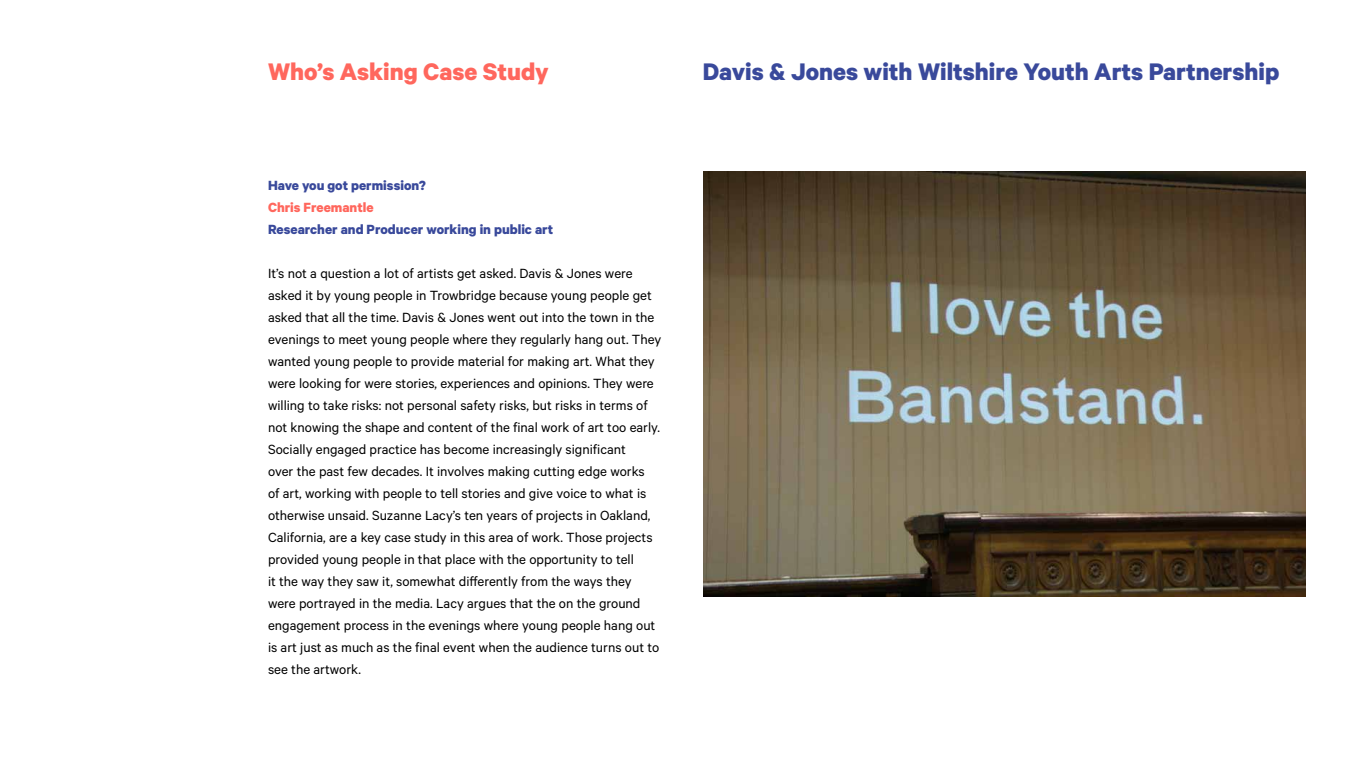
<style>
.page{position:relative;width:1366px;height:768px;background:#fff}
.page>*{position:absolute;margin:0;border:0;box-sizing:border-box;transform-origin:0 0}
.t1{font:700 27px "Calibre";color:#39499b}
.t2{font:700 27px "Calibre";color:#ff675d}
.t3{font:15px/22px "Calibre";color:#000}
.t4{font:700 15px "Calibre";color:#39499b}
.t5{font:700 15px "Calibre";color:#ff675d}
</style>
<div class="page">
<img style="left:703px;top:171px;width:603px;height:426px">
<h1 class="t2" style="left:268px;top:55px;width:282px">Who’s Asking Case Study</h1>
<h1 class="t1" style="left:703px;top:55px;width:578px">Davis &amp; Jones with Wiltshire Youth Arts Partnership</h1>
<p class="t4" style="left:268px;top:176px;width:160px">Have you got permission?</p>
<p class="t5" style="left:268px;top:198px;width:107px">Chris Freemantle</p>
<p class="t4" style="left:268px;top:220px;width:287px">Researcher and Producer working in public art</p>
<p class="t3" style="left:268px;top:262px;width:395px">It’s not a question a lot of artists get asked. Davis &amp; Jones were asked it by young people in Trowbridge because young people get asked that all the time. Davis &amp; Jones went out into the town in the evenings to meet young people where they regularly hang out. They wanted young people to provide material for making art. What they were looking for were stories, experiences and opinions. They were willing to take risks: not personal safety risks, but risks in terms of not knowing the shape and content of the final work of art too early.<br>Socially engaged practice has become increasingly significant<br>over the past few decades. It involves making cutting edge works<br>of art, working with people to tell stories and give voice to what is otherwise unsaid. Suzanne Lacy’s ten years of projects in Oakland, California, are a key case study in this area of work. Those projects provided young people in that place with the opportunity to tell<br>it the way they saw it, somewhat differently from the ways they were portrayed in the media. Lacy argues that the on the ground engagement process in the evenings where young people hang out is art just as much as the final event when the audience turns out to see the artwork.</p>
</div>
